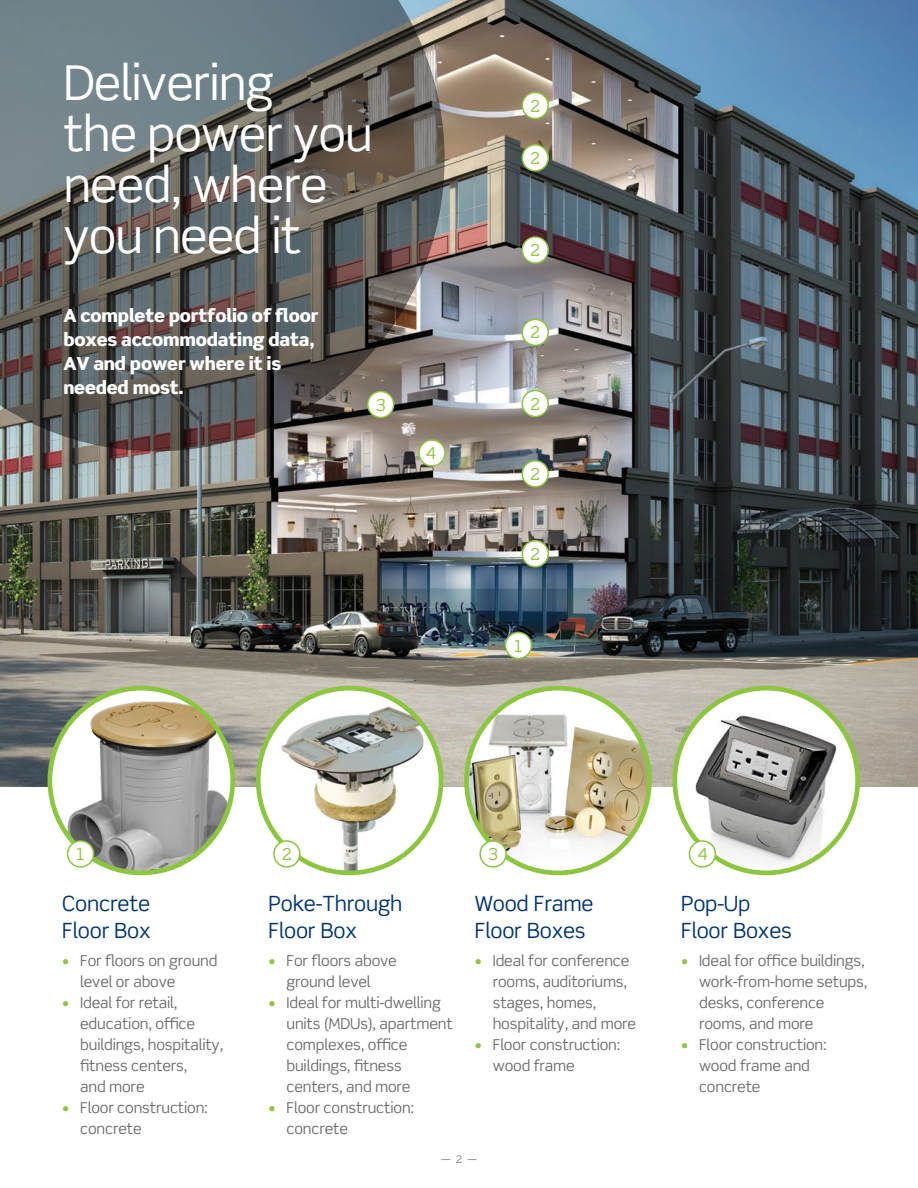
<style>
.page{position:relative;width:918px;height:1188px;background:#fff}
.page>*{position:absolute;margin:0;border:0;box-sizing:border-box;transform-origin:0 0}
.t1{font:48px/51px "Scene Std";letter-spacing:-.02em;color:#fff}
.t2{font:21px/27px "Scene Std";letter-spacing:-.01em;color:#013374}
.t3{font:900 18px/24px "Scene Std";letter-spacing:-.01em;color:#fff}
.t4{font:16.5px "Scene Std";color:#8bc63e}
.t5{font:15px/21px "Scene Std";letter-spacing:-.01em;color:#6c6d70}
.t6{font:10.5px "Scene Std";color:#808285}
.s1{color:#8bc63e}
</style>
<div class="page">
<img style="left:0;top:0;width:918px;height:786px">
<img style="left:50px;top:696px;width:183px;height:177px">
<div style="left:48px;top:686px;width:187px;height:189px;border:5px solid #8bc63e;border-radius:50%"></div>
<img style="left:466px;top:698px;width:183px;height:175px">
<div style="left:464px;top:686px;width:188px;height:189px;border:5px solid #8bc63e;border-radius:50%"></div>
<div style="left:675px;top:688px;width:183px;height:185px;background:#fff;border-radius:50%"></div>
<img style="left:696px;top:715px;width:140px;height:152px">
<div style="left:672px;top:686px;width:188px;height:189px;border:5px solid #8bc63e;border-radius:50%"></div>
<img style="left:266px;top:696px;width:175px;height:177px">
<div style="left:256px;top:686px;width:187px;height:189px;border:5px solid #8bc63e;border-radius:50%"></div>
<svg style="left:0;top:0;width:445px;height:451px;background:#646665"></svg>
<div style="left:68px;top:841px;width:26px;height:26px;background:#fff;border-radius:50%"></div>
<div style="left:67px;top:840px;width:27px;height:28px;border:2px solid #8bc63e;border-radius:50%"></div>
<div style="left:505px;top:633px;width:26px;height:25px;background:#fff;border-radius:50%"></div>
<div style="left:505px;top:632px;width:27px;height:27px;border:2px solid #8bc63e;border-radius:50%"></div>
<div style="left:274px;top:841px;width:26px;height:26px;background:#fff;border-radius:50%"></div>
<div style="left:273px;top:840px;width:28px;height:28px;border:2px solid #8bc63e;border-radius:50%"></div>
<div style="left:522px;top:541px;width:26px;height:26px;background:#fff;border-radius:50%"></div>
<div style="left:522px;top:540px;width:27px;height:27px;border:2px solid #8bc63e;border-radius:50%"></div>
<div style="left:522px;top:461px;width:26px;height:26px;background:#fff;border-radius:50%"></div>
<div style="left:522px;top:460px;width:27px;height:28px;border:2px solid #8bc63e;border-radius:50%"></div>
<div style="left:522px;top:391px;width:26px;height:25px;background:#fff;border-radius:50%"></div>
<div style="left:522px;top:390px;width:27px;height:27px;border:2px solid #8bc63e;border-radius:50%"></div>
<div style="left:522px;top:319px;width:26px;height:26px;background:#fff;border-radius:50%"></div>
<div style="left:522px;top:319px;width:27px;height:27px;border:2px solid #8bc63e;border-radius:50%"></div>
<div style="left:522px;top:145px;width:26px;height:26px;background:#fff;border-radius:50%"></div>
<div style="left:522px;top:144px;width:27px;height:28px;border:2px solid #8bc63e;border-radius:50%"></div>
<div style="left:522px;top:93px;width:26px;height:25px;background:#fff;border-radius:50%"></div>
<div style="left:522px;top:92px;width:27px;height:27px;border:2px solid #8bc63e;border-radius:50%"></div>
<div style="left:522px;top:237px;width:26px;height:26px;background:#fff;border-radius:50%"></div>
<div style="left:522px;top:236px;width:27px;height:28px;border:2px solid #8bc63e;border-radius:50%"></div>
<div style="left:480px;top:841px;width:26px;height:26px;background:#fff;border-radius:50%"></div>
<div style="left:479px;top:840px;width:28px;height:28px;border:2px solid #8bc63e;border-radius:50%"></div>
<div style="left:368px;top:392px;width:26px;height:25px;background:#fff;border-radius:50%"></div>
<div style="left:367px;top:391px;width:27px;height:27px;border:2px solid #8bc63e;border-radius:50%"></div>
<div style="left:689px;top:841px;width:26px;height:26px;background:#fff;border-radius:50%"></div>
<div style="left:689px;top:840px;width:27px;height:28px;border:2px solid #8bc63e;border-radius:50%"></div>
<div style="left:419px;top:440px;width:26px;height:26px;background:#fff;border-radius:50%"></div>
<div style="left:418px;top:439px;width:28px;height:28px;border:2px solid #8bc63e;border-radius:50%"></div>
<p class="t1" style="left:63px;top:57px;width:311px">Delivering<br>the power you need, where you need it</p>
<p class="t3" style="left:63px;top:303px;width:257px">A complete portfolio of floor boxes accommodating data,<br>AV and power where it is needed most.</p>
<p class="t4" style="left:376px;top:394px;width:12px">3</p>
<p class="t4" style="left:426px;top:443px;width:12px">4</p>
<p class="t4" style="left:530px;top:95px;width:12px">2</p>
<p class="t4" style="left:530px;top:148px;width:12px">2</p>
<p class="t4" style="left:530px;top:240px;width:12px">2</p>
<p class="t4" style="left:530px;top:322px;width:12px">2</p>
<p class="t4" style="left:530px;top:393px;width:12px">2</p>
<p class="t4" style="left:530px;top:464px;width:12px">2</p>
<p class="t4" style="left:530px;top:544px;width:12px">2</p>
<p class="t4" style="left:513px;top:635px;width:12px">1</p>
<p class="t4" style="left:76px;top:844px;width:12px">1</p>
<p class="t2" style="left:62px;top:890px;width:90px">Concrete<br>Floor Box</p>
<p class="t5" style="left:80px;top:950px;width:139px;text-indent:-18px"><span class="s1">•</span> For floors on ground level or above</p>
<p class="t5" style="left:80px;top:992px;width:145px;text-indent:-18px"><span class="s1">•</span> Ideal for retail, education, office buildings, hospitality, fitness centers,<br>and more</p>
<p class="t5" style="left:80px;top:1097px;width:129px;text-indent:-18px"><span class="s1">•</span> Floor construction: concrete</p>
<p class="t4" style="left:282px;top:844px;width:12px">2</p>
<p class="t4" style="left:488px;top:844px;width:12px">3</p>
<p class="t4" style="left:697px;top:844px;width:12px">4</p>
<p class="t2" style="left:268px;top:890px;width:135px">Poke-Through<br>Floor Box</p>
<p class="t5" style="left:268px;top:950px;width:130px;text-align:center"><span class="s1">•</span> For floors above ground level</p>
<p class="t5" style="left:286px;top:992px;width:168px;text-indent:-18px"><span class="s1">•</span> Ideal for multi-dwelling units (MDUs), apartment complexes, office buildings, fitness centers, and more</p>
<p class="t5" style="left:286px;top:1097px;width:129px;text-indent:-18px"><span class="s1">•</span> Floor construction: concrete</p>
<p class="t2" style="left:475px;top:890px;width:120px">Wood Frame<br>Floor Boxes</p>
<p class="t5" style="left:493px;top:950px;width:145px;text-indent:-18px"><span class="s1">•</span> Ideal for conference rooms, auditoriums, stages, homes, hospitality, and more</p>
<p class="t5" style="left:493px;top:1034px;width:129px;text-indent:-18px"><span class="s1">•</span> Floor construction: wood frame</p>
<p class="t2" style="left:681px;top:890px;width:71px">Pop-Up</p>
<p class="t2" style="left:681px;top:917px;width:113px">Floor Boxes</p>
<p class="t5" style="left:699px;top:950px;width:170px;text-indent:-18px"><span class="s1">•</span> Ideal for office buildings, work-from-home setups, desks, conference rooms, and more</p>
<p class="t5" style="left:699px;top:1034px;width:129px;text-indent:-18px"><span class="s1">•</span> Floor construction: wood frame and concrete</p>
<p class="t6" style="left:441px;top:1152px;width:37px">— 2 —</p>
</div>
